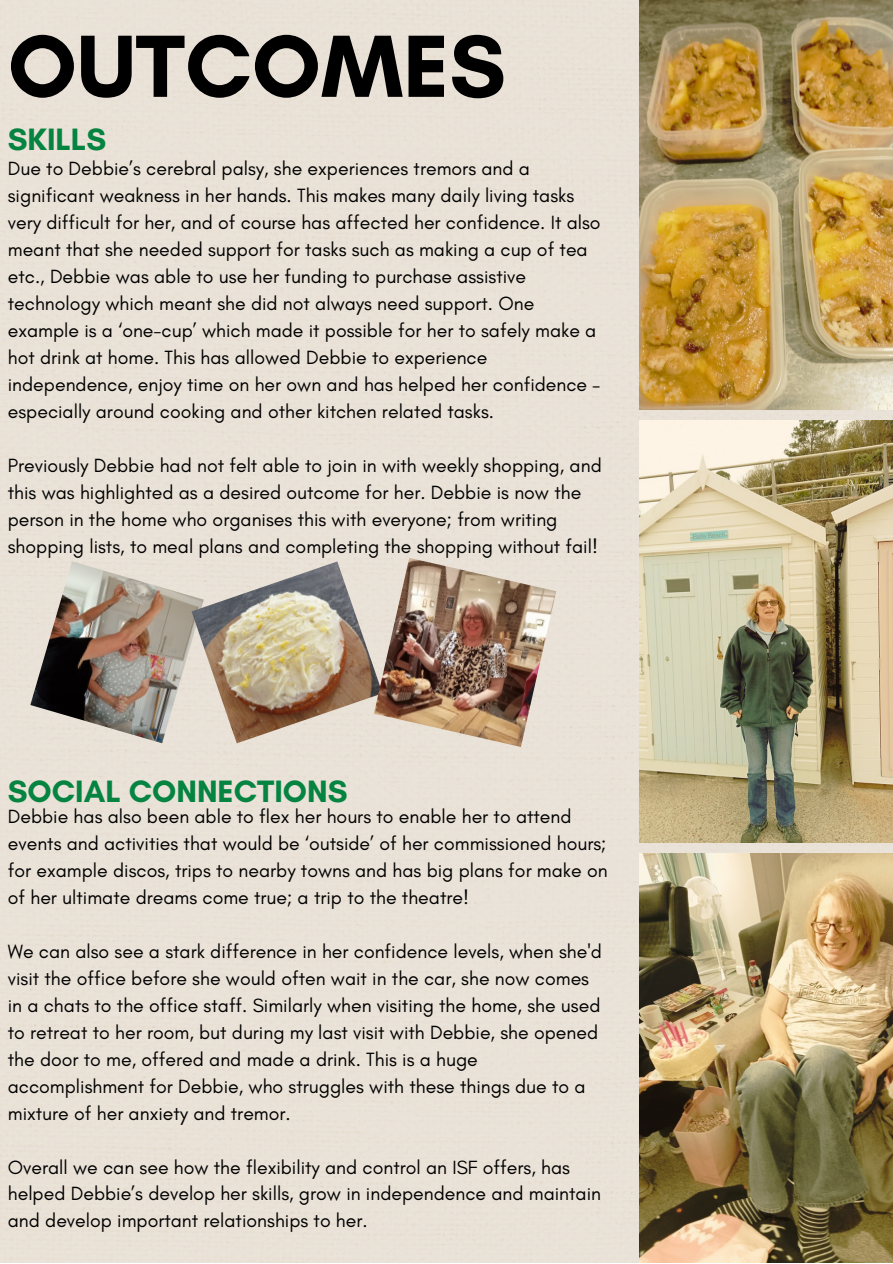
<style>
.page{position:relative;width:893px;height:1264px;background:#fff}
.page>*{position:absolute;margin:0;border:0;box-sizing:border-box;transform-origin:0 0}
.t1{font:700 89.85px "Glacial Indifference";color:#000}
.t2{font:700 31.5px "Glacial Indifference";color:#058441}
.t3{font:19.5px/27px "Glacial Indifference";color:#000}
</style>
<div class="page">
<div style="left:0;top:0;width:892px;height:1262px;background:#eae2d7"></div>
<img style="left:639px;top:853px;width:253px;height:409px">
<img style="left:639px;top:420px;width:253px;height:422px">
<img style="left:639px;top:0;width:253px;height:409px">
<img style="left:30px;top:561px;width:161px;height:182px">
<img style="left:191px;top:561px;width:183px;height:182px">
<img style="left:374px;top:558px;width:182px;height:189px">
<p class="t1" style="left:8px;top:11px;width:499px">OUTCOMES</p>
<p class="t2" style="left:8px;top:120px;width:100px">SKILLS</p>
<p class="t3" style="left:8px;top:154px;width:594px">Due to Debbie’s cerebral palsy, she experiences tremors and a significant weakness in her hands. This makes many daily living tasks very difficult for her, and of course has affected her confidence. It also meant that she needed support for tasks such as making a cup of tea etc., Debbie was able to use her funding to purchase assistive technology which meant she did not always need support. One example is a ‘one-cup’ which made it possible for her to safely make a hot drink at home. This has allowed Debbie to experience independence, enjoy time on her own and has helped her confidence – especially around cooking and other kitchen related tasks.</p>
<p class="t3" style="left:8px;top:451px;width:595px">Previously Debbie had not felt able to join in with weekly shopping, and this was highlighted as a desired outcome for her. Debbie is now the person in the home who organises this with everyone; from writing shopping lists, to meal plans and completing the shopping without fail!</p>
<p class="t2" style="left:8px;top:772px;width:341px">SOCIAL CONNECTIONS</p>
<p class="t3" style="left:8px;top:802px;width:601px">Debbie has also been able to flex her hours to enable her to attend events and activities that would be ‘outside’ of her commissioned hours; for example discos, trips to nearby towns and has big plans for make on of her ultimate dreams come true; a trip to the theatre!</p>
<p class="t3" style="left:8px;top:937px;width:595px">We can also see a stark difference in her confidence levels, when she'd visit the office before she would often wait in the car, she now comes in a chats to the office staff. Similarly when visiting the home, she used to retreat to her room, but during my last visit with Debbie, she opened the door to me, offered and made a drink. This is a huge accomplishment for Debbie, who struggles with these things due to a mixture of her anxiety and tremor.</p>
<p class="t3" style="left:8px;top:1153px;width:594px">Overall we can see how the flexibility and control an ISF offers, has helped Debbie’s develop her skills, grow in independence and maintain and develop important relationships to her.</p>
</div>
